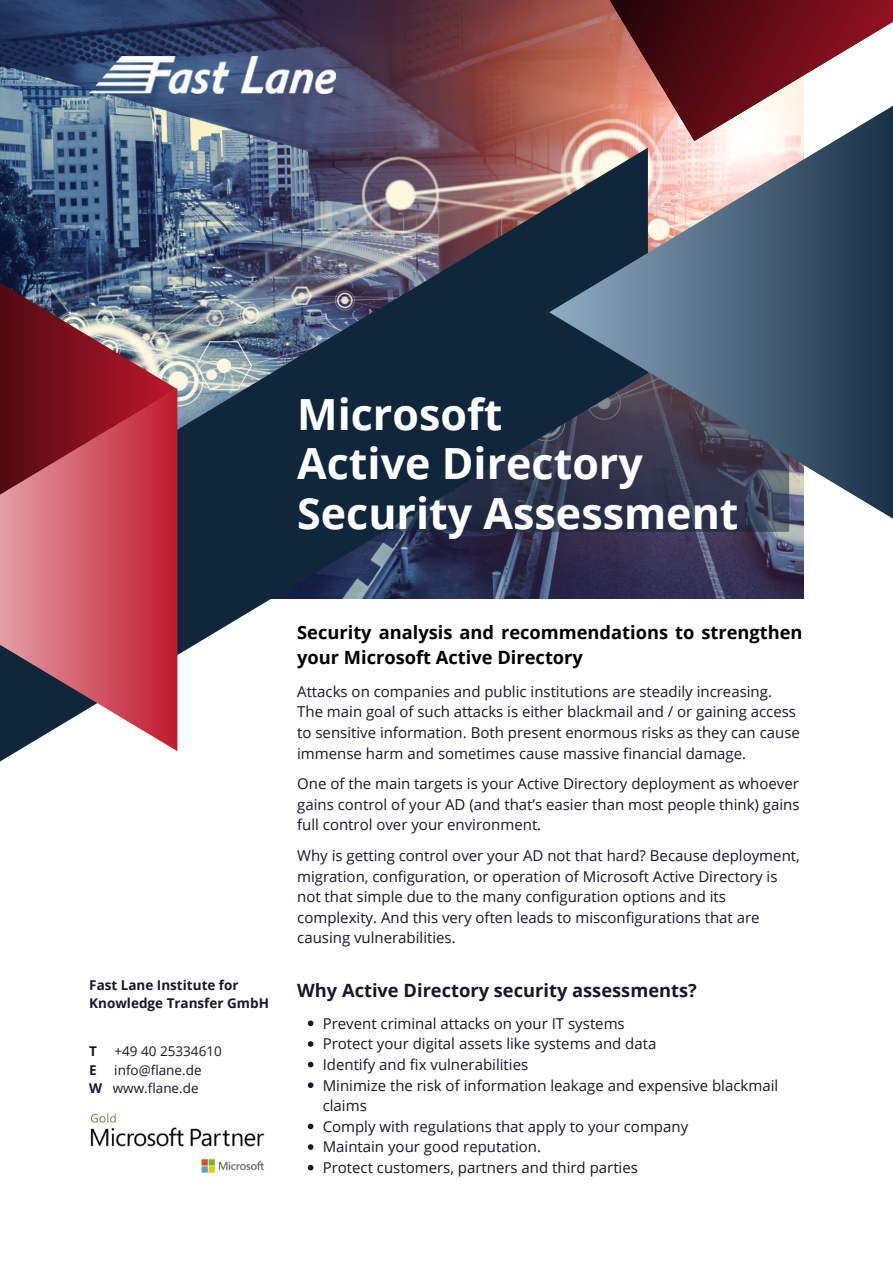
<style>
.page{position:relative;width:893px;height:1264px;background:#fff}
.page>*{position:absolute;margin:0;border:0;box-sizing:border-box;transform-origin:0 0}
.t1{font:700 42.9px/49.5px "Open Sans";color:#fff}
.t2{font:700 18.3px/24.8px "Open Sans";color:#000}
.t3{font:700 18.3px "Open Sans";color:#19162e}
.t4{font:15px/20.5px "Open Sans";color:#19162e}
.t5{font:700 13.5px/18.8px "Open Sans";color:#19162e}
.t6{font:13.5px/18.8px "Open Sans";color:#19162e;text-align:right}
.s1{font-weight:700}
</style>
<div class="page">
<img style="left:0;top:0;width:803px;height:599px">
<svg style="left:572px;top:0;width:320px;height:91px;background:#864042"></svg>
<img style="left:90px;top:1113px;width:175px;height:59px">
<img style="left:272px;top:148px;width:376px;height:450px">
<img style="left:89px;top:56px;width:246px;height:37px">
<svg style="left:0;top:312px;width:372px;height:450px"></svg>
<svg style="left:0;top:207px;width:177px;height:181px;background:#5c4c62"></svg>
<svg style="left:0;top:388px;width:177px;height:363px;background:#b44f5d"></svg>
<svg style="left:353px;top:335px;width:196px;height:197px;background:#14283e"></svg>
<svg style="left:549px;top:91px;width:343px;height:442px;background:#5f6675"></svg>
<svg style="left:308px;top:1020px;width:5px;height:6px"></svg>
<svg style="left:308px;top:1041px;width:5px;height:5px"></svg>
<svg style="left:308px;top:1061px;width:5px;height:6px"></svg>
<svg style="left:308px;top:1082px;width:5px;height:5px"></svg>
<svg style="left:308px;top:1123px;width:5px;height:6px"></svg>
<svg style="left:308px;top:1144px;width:5px;height:5px"></svg>
<svg style="left:308px;top:1164px;width:5px;height:6px"></svg>
<h1 class="t1" style="left:297px;top:388px;width:443px">Microsoft<br>Active Directory<br>Security Assessment</h1>
<p class="t5" style="left:89px;top:974px;width:181px">Fast Lane Institute for<br>Knowledge Transfer GmbH</p>
<p class="t5" style="left:89px;top:1041px;width:9px">T</p>
<p class="t6" style="left:115px;top:1041px;width:109px">+49 40 25334610</p>
<p class="t5" style="left:89px;top:1059px;width:9px">E</p>
<p class="t6" style="left:89px;top:1059px;width:114px">info@flane.de<br><span class="s1">W</span> www.flane.de</p>
<p class="t2" style="left:297px;top:619px;width:507px">Security analysis and recommendations to strengthen your Microsoft Active Directory</p>
<p class="t4" style="left:297px;top:680px;width:504px">Attacks on companies and public institutions are steadily increasing.<br>The main goal of such attacks is either blackmail and / or gaining access to sensitive information. Both present enormous risks as they can cause immense harm and sometimes cause massive financial damage.</p>
<p class="t4" style="left:297px;top:773px;width:504px;text-align:justify">One of the main targets is your Active Directory deployment as whoever gains control of your AD (and that’s easier than most people think) gains full control over your environment.</p>
<p class="t4" style="left:297px;top:845px;width:504px">Why is getting control over your AD not that hard? Because deployment, migration, configuration, or operation of Microsoft Active Directory is not that simple due to the many configuration options and its complexity. And this very often leads to misconfigurations that are causing vulnerabilities.</p>
<p class="t3" style="left:297px;top:977px;width:401px">Why Active Directory security assessments?</p>
<p class="t4" style="left:322px;top:1012px;width:457px">Prevent criminal attacks on your IT systems<br>Protect your digital assets like systems and data<br>Identify and fix vulnerabilities<br>Minimize the risk of information leakage and expensive blackmail claims<br>Comply with regulations that apply to your company<br>Maintain your good reputation.<br>Protect customers, partners and third parties</p>
</div>
